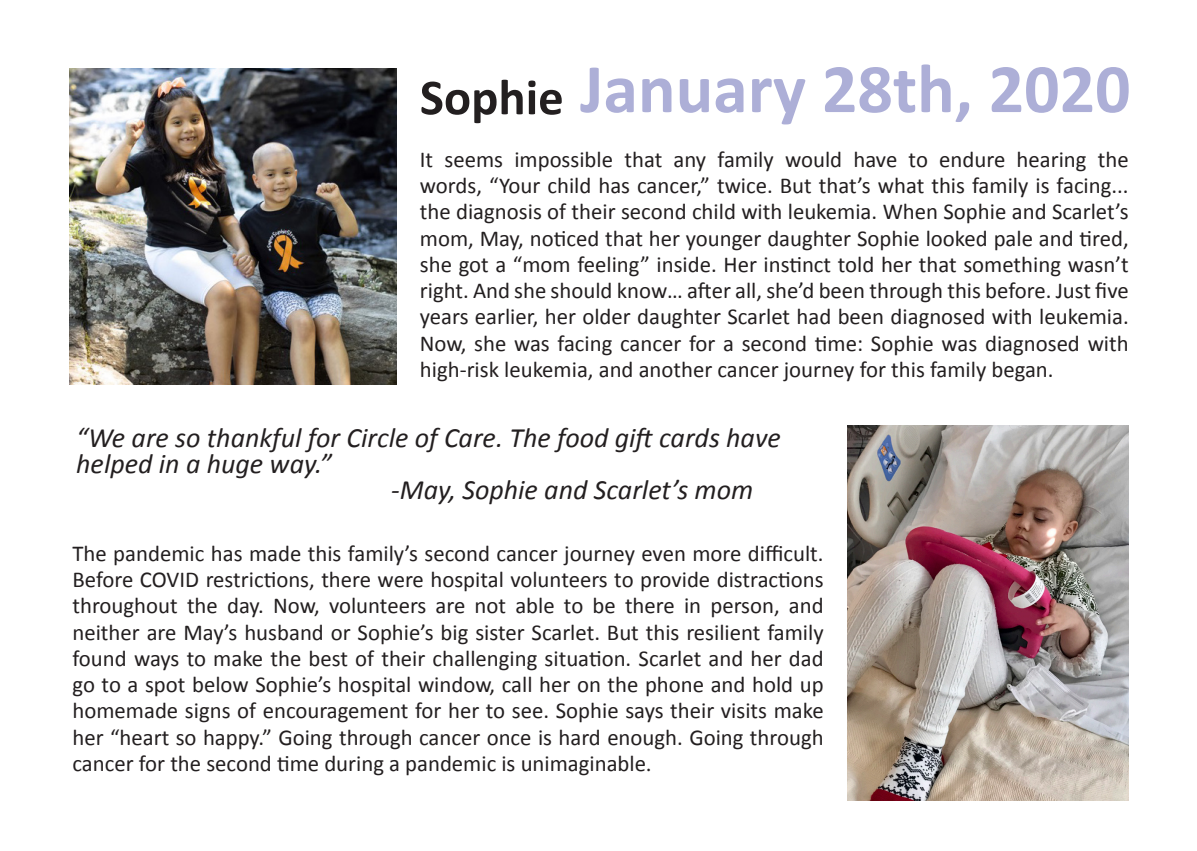
<style>
.page{position:relative;width:1197px;height:851px;background:#fff}
.page>*{position:absolute;margin:0;border:0;box-sizing:border-box;transform-origin:0 0}
.t1{font:700 70px "Calibri";color:#adafd7}
.t2{font:700 50.75px "Calibri";color:#231f20}
.t3{font:italic 28px/26.2px "Calibri";color:#231f20}
.t4{font:22.75px/26.2px "Calibri";color:#231f20;text-align:justify}
.s1{font-family:"Minion Pro"}
</style>
<div class="page">
<img style="left:70px;top:69px;width:326px;height:315px">
<img style="left:847px;top:425px;width:282px;height:375px">
<p class="t1" style="left:580px;top:39px;width:552px">January 28th, 2020</p>
<p class="t4" style="left:420px;top:145px;width:710px">It seems impossible that any family would have to endure hearing the words, “Your child has cancer,” twice. But that’s what this family is facing... the diagnosis of their second child with leukemia. When Sophie and Scarlet’s mom, May, noticed that her younger daughter Sophie looked pale and tired, she got a “mom feeling” inside. Her instinct told her that something wasn’t right. And she should know… after all, she’d been through this before. Just five years earlier, her older daughter Scarlet had been diagnosed with leukemia.<br>Now, she was facing cancer for a second time: Sophie was diagnosed with high-risk leukemia, and another cancer journey for this family began.</p>
<p class="t2" style="left:420px;top:61px;width:145px">Sophie</p>
<p class="t3" style="left:76px;top:423px;width:706px">“We are so thankful for Circle of Care. The food gift cards have helped in a huge way.”</p>
<p class="t3" style="left:391px;top:475px;width:364px">-May, Sophie and Scarlet’s mom</p>
<p class="t4" style="left:73px;top:539px;width:753px">The pandemic has made this family’s second cancer journey even more difficult.<br>Before COVID restrictions, there were hospital volunteers to provide distractions throughout the day. Now, volunteers are not able to be there in person, and neither are May’s husband or Sophie’s big sister Scarlet. But this resilient family found ways to make the best of their challenging situation. Scarlet and her dad go to a spot below Sophie’s hospital window, call her on the phone and hold up homemade signs of encouragement for her to see. Sophie says their visits make her “heart so happy.” Going through cancer once is hard enough. Going through cancer for the second time during a pandemic is unimaginable<span class="s1">.</span></p>
</div>
